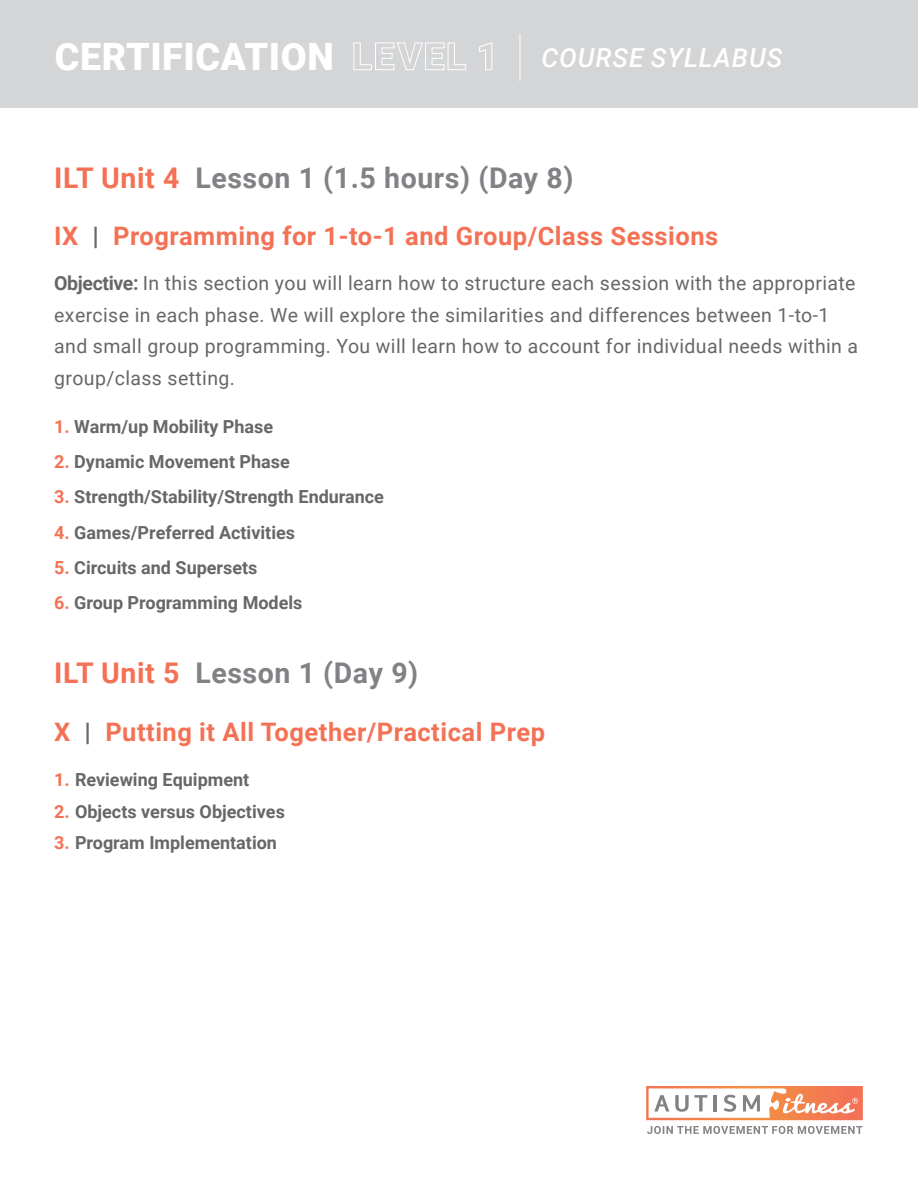
<style>
.page{position:relative;width:918px;height:1188px;background:#fff}
.page>*{position:absolute;margin:0;border:0;box-sizing:border-box;transform-origin:0 0}
.t1{font:900 37.65px "Roboto";letter-spacing:.015em;color:#fff}
.t2{font:700 28.5px "Roboto";letter-spacing:.02em;color:#808285}
.t3{font:700 25.5px "Roboto";letter-spacing:.02em;color:#f37255}
.t4{font:19.5px/31.5px "Roboto";letter-spacing:.02em;color:#686768}
.t5{font:700 18px "Roboto";color:#686768}
.s1{font-weight:500;font-style:italic;font-size:26.25px}
.s2{color:#f37255}
.s3{color:#686768}
.s4{font-weight:700}
</style>
<div class="page">
<svg style="left:646px;top:1086px;width:217px;height:48px"></svg>
<div style="left:0;top:0;width:918px;height:108px;background:#d4d5d7"></div>
<hr style="left:519px;top:34px;width:1px;height:47px;background:#fff">
<h1 class="t1" style="left:55px;top:30px;width:729px">CERTIFICATION LEVEL 1 <span class="s1">COURSE SYLLABUS</span></h1>
<h2 class="t2" style="left:54px;top:157px;width:521px"><span class="s2">ILT Unit 4</span> Lesson 1 (1.5 hours) (Day 8)</h2>
<h3 class="t3" style="left:54px;top:218px;width:666px">IX <span class="s3">|</span> Programming for 1-to-1 and Group/Class Sessions</h3>
<p class="t4" style="left:54px;top:267px;width:806px"><span class="s4">Objective:</span> In this section you will learn how to structure each session with the appropriate exercise in each phase. We will explore the similarities and differences between 1-to-1 and small group programming. You will learn how to account for individual needs within a group/class setting.</p>
<p class="t5" style="left:54px;top:414px;width:221px"><span class="s2">1.</span> Warm/up Mobility Phase</p>
<p class="t5" style="left:54px;top:449px;width:237px"><span class="s2">2.</span> Dynamic Movement Phase</p>
<p class="t5" style="left:54px;top:484px;width:331px"><span class="s2">3.</span> Strength/Stability/Strength Endurance</p>
<p class="t5" style="left:54px;top:520px;width:242px"><span class="s2">4.</span> Games/Preferred Activities</p>
<p class="t5" style="left:54px;top:555px;width:205px"><span class="s2">5.</span> Circuits and Supersets</p>
<p class="t5" style="left:54px;top:590px;width:250px"><span class="s2">6.</span> Group Programming Models</p>
<h2 class="t2" style="left:54px;top:653px;width:366px"><span class="s2">ILT Unit 5</span> Lesson 1 (Day 9)</h2>
<h3 class="t3" style="left:54px;top:714px;width:492px">X <span class="s3">|</span> Putting it All Together/Practical Prep</h3>
<p class="t5" style="left:54px;top:767px;width:197px"><span class="s2">1.</span> Reviewing Equipment</p>
<p class="t5" style="left:54px;top:799px;width:232px"><span class="s2">2.</span> Objects versus Objectives</p>
<p class="t5" style="left:54px;top:830px;width:224px"><span class="s2">3.</span> Program Implementation</p>
</div>
